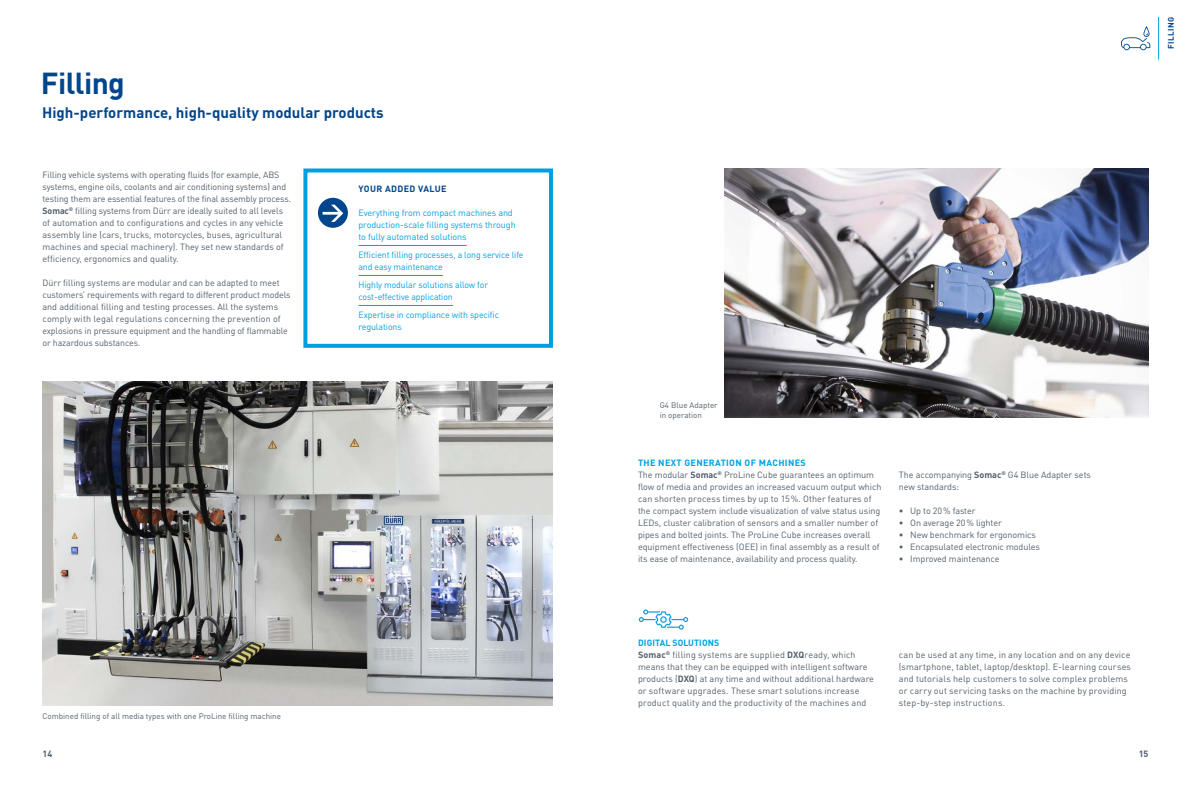
<style>
.page{position:relative;width:1191px;height:794px;background:#fff}
.page>*{position:absolute;margin:0;border:0;box-sizing:border-box;transform-origin:0 0}
.Headline_30pt{font:700 30px "DIN Pro";letter-spacing:-.02em;color:#00468e}
.Subheadline_15pt{font:700 15px "DIN Pro";color:#00468e}
.Copytext{font:9px/12px "DIN Pro";letter-spacing:-.005em;color:#525f6b}
.Benefits_Content{font:9px/12px "DIN Pro";letter-spacing:-.01em;color:#009fe3}
.Benefits_Content_ohn{font:9px/12px "DIN Pro";letter-spacing:-.01em;color:#009fe3}
.Copytext_Inner_Headl{font:700 9px "DIN Pro";letter-spacing:.04em;color:#009fe3}
.Copytext-2{font:700 9px "DIN Pro";letter-spacing:.01em;color:#009fe3}
.Benefits_Headline{font:700 9px "DIN Pro";letter-spacing:.04em;color:#00468e}
.t1{font:700 9px "DIN Pro";color:#525f6b}
.Caption_small{font:8px/10px "DIN Pro";color:#525f6b}
.t2{font:700 8px "DIN Pro";letter-spacing:.04em;color:#00468e}
.s1{font-weight:700}
</style>
<div class="page">
<img style="left:725px;top:169px;width:423px;height:249px">
<hr style="left:358px;top:245px;width:109px;height:1px;background:#009fe3">
<hr style="left:358px;top:275px;width:85px;height:1px;background:#009fe3">
<hr style="left:358px;top:305px;width:95px;height:1px;background:#009fe3">
<div style="left:303px;top:168px;width:250px;height:180px;border:4px solid #009fe3"></div>
<div style="left:318px;top:198px;width:30px;height:30px;background:#00468e;border-radius:50%"></div>
<svg style="left:322px;top:205px;width:21px;height:17px"></svg>
<svg style="left:639px;top:609px;width:49px;height:20px"></svg>
<img style="left:43px;top:382px;width:510px;height:324px">
<hr style="left:1158px;top:17px;width:1px;height:43px;background:#009fe3">
<svg style="left:1121px;top:26px;width:29px;height:24px"></svg>
<p class="Headline_30pt" style="left:41px;top:59px;width:85px">Filling</p>
<p class="Subheadline_15pt" style="left:42px;top:100px;width:343px">High-performance, high-quality modular products</p>
<p class="Copytext" style="left:43px;top:167px;width:250px">Filling vehicle systems with operating fluids (for example, ABS systems, engine oils, coolants and air conditioning systems) and testing them are essential features of the final assembly process.<br><span class="s1">Somac</span><sup>®</sup> filling systems from Dürr are ideally suited to all levels of automation and to configurations and cycles in any vehicle assembly line (cars, trucks, motorcycles, buses, agricultural machines and special machinery). They set new standards of efficiency, ergonomics and quality.</p>
<p class="Copytext" style="left:43px;top:275px;width:249px">Dürr filling systems are modular and can be adapted to meet customers’ requirements with regard to different product models and additional filling and testing processes. All the systems comply with legal regulations concerning the prevention of explosions in pressure equipment and the handling of flammable or hazardous substances.</p>
<p class="Benefits_Headline" style="left:358px;top:181px;width:90px">YOUR ADDED VALUE</p>
<p class="Benefits_Content" style="left:358px;top:205px;width:159px">Everything from compact machines and production-scale filling systems through to fully automated solutions</p>
<p class="Benefits_Content" style="left:358px;top:247px;width:166px">Efficient filling processes, a long service life and easy maintenance</p>
<p class="Benefits_Content" style="left:358px;top:277px;width:131px">Highly modular solutions allow for cost-effective application</p>
<p class="Benefits_Content_ohn" style="left:358px;top:307px;width:142px">Expertise in compliance with specific regulations</p>
<p class="t2" style="left:1164px;top:49px;width:33px;rotate:-90deg">FILLING</p>
<p class="Caption_small" style="left:660px;top:399px;width:59px">G4 Blue Adapter in operation</p>
<p class="Copytext_Inner_Headl" style="left:638px;top:455px;width:169px">THE NEXT GENERATION OF MACHINES</p>
<p class="Copytext" style="left:638px;top:467px;width:245px">The modular <span class="s1">Somac</span><sup>®</sup> ProLine Cube guarantees an optimum flow of media and provides an increased vacuum output which can shorten process times by up to 15%. Other features of the compact system include visualization of valve status using LEDs, cluster calibration of sensors and a smaller number of pipes and bolted joints. The ProLine Cube increases overall equipment effectiveness (OEE) in final assembly as a result of its ease of maintenance, availability and process quality.</p>
<p class="Copytext" style="left:899px;top:467px;width:194px">The accompanying <span class="s1">Somac</span><sup>®</sup> G4 Blue Adapter sets new standards:</p>
<p class="Copytext" style="left:899px;top:503px;width:78px">• Up to 20% faster</p>
<p class="Copytext" style="left:899px;top:515px;width:104px">• On average 20% lighter</p>
<p class="Copytext" style="left:899px;top:527px;width:138px">• New benchmark for ergonomics</p>
<p class="Copytext" style="left:899px;top:539px;width:143px">• Encapsulated electronic modules</p>
<p class="Copytext" style="left:899px;top:551px;width:102px">• Improved maintenance</p>
<p class="Caption_small" style="left:43px;top:710px;width:240px">Combined filling of all media types with one ProLine filling machine</p>
<p class="Copytext-2" style="left:638px;top:635px;width:83px">DIGITAL SOLUTIONS</p>
<p class="Copytext" style="left:638px;top:647px;width:237px"><span class="s1">Somac</span><sup>®</sup> filling systems are supplied <span class="s1">DXQ</span>ready, which means that they can be equipped with intelligent software products (<span class="s1">DXQ</span>) at any time and without additional hardware or software upgrades. These smart solutions increase product quality and the productivity of the machines and</p>
<p class="Copytext" style="left:899px;top:647px;width:234px">can be used at any time, in any location and on any device (smartphone, tablet, laptop/desktop). E-learning courses and tutorials help customers to solve complex problems or carry out servicing tasks on the machine by providing step-by-step instructions.</p>
<p class="t1" style="left:43px;top:747px;width:11px">14</p>
<p class="t1" style="left:1138px;top:747px;width:11px">15</p>
</div>
